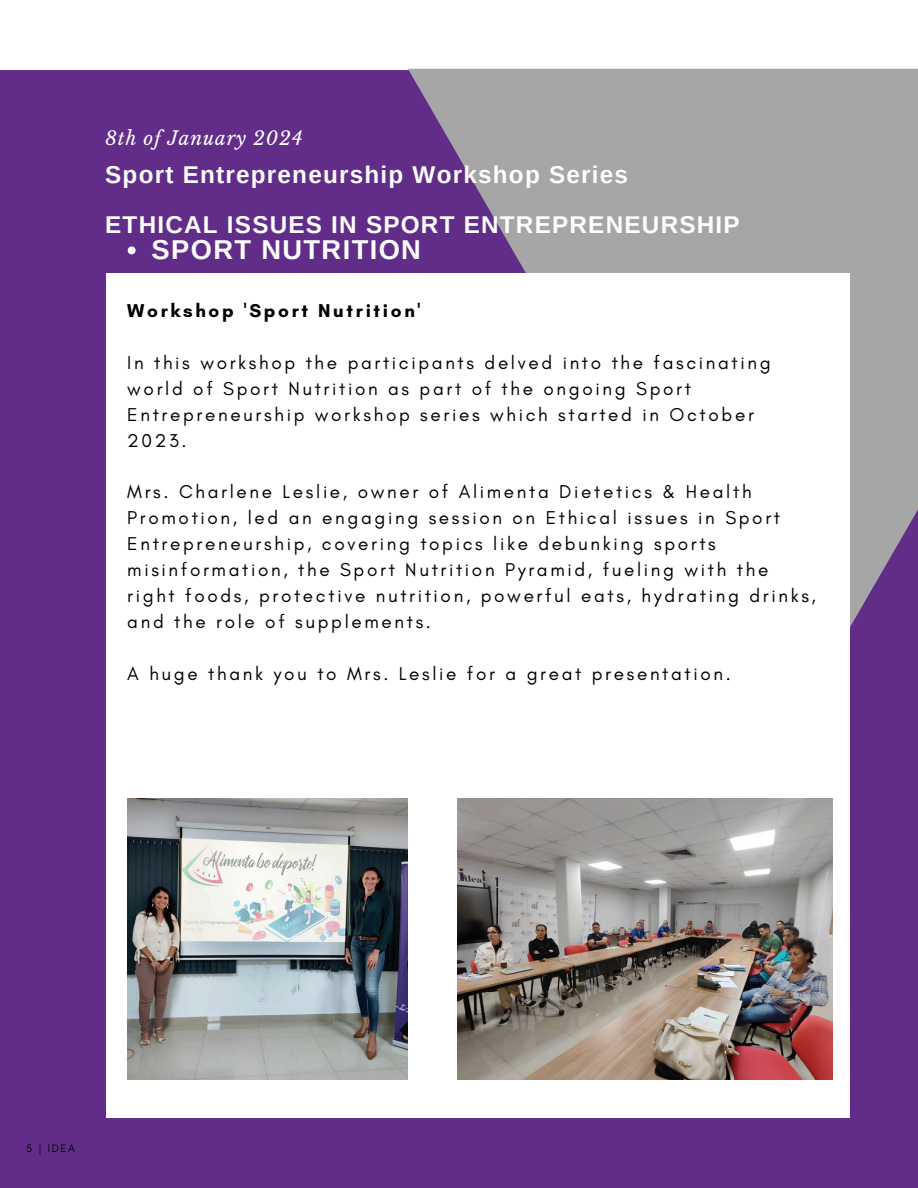
<style>
.page{position:relative;width:918px;height:1188px;background:#612d89}
.page>*{position:absolute;margin:0;border:0;box-sizing:border-box;transform-origin:0 0}
.t1{font:700 27.3px "Arimo";letter-spacing:.05em;color:#fefdfd}
.t2{font:700 24.3px/49.5px "Arimo";letter-spacing:.05em;color:#fefdfd}
.t3{font:18.9px/25.8px "Glacial Indifference";letter-spacing:.14em;color:#000}
.t4{font:700 18.9px "Glacial Indifference";letter-spacing:.14em;color:#000}
.t5{font:italic 18.75px "Libre Baskerville";letter-spacing:.05em;color:#fff}
.t6{font:11.1px "Glacial Indifference";color:#000}
</style>
<div class="page">
<div style="left:0;top:0;width:918px;height:70px;background:#fff"></div>
<svg style="left:408px;top:69px;width:510px;height:662px;fill:#a6a6a6"></svg>
<div style="left:107px;top:273px;width:742px;height:845px;background:#fff"></div>
<img style="left:127px;top:799px;width:280px;height:280px">
<img style="left:458px;top:799px;width:374px;height:280px">
<svg style="left:128px;top:246px;width:8px;height:8px"></svg>
<p class="t5" style="left:105px;top:127px;width:199px">8th of January 2024</p>
<p class="t2" style="left:105px;top:150px;width:636px">Sport Entrepreneurship Workshop Series<br>ETHICAL ISSUES IN SPORT ENTREPRENEURSHIP</p>
<h1 class="t1" style="left:152px;top:234px;width:271px">SPORT NUTRITION</h1>
<p class="t4" style="left:127px;top:299px;width:295px">Workshop 'Sport Nutrition'</p>
<h4 class="t3" style="left:127px;top:350px;width:645px">In this workshop the participants delved into the fascinating world of Sport Nutrition as part of the ongoing Sport Entrepreneurship workshop series which started in October 2023.</h4>
<h5 class="t3" style="left:127px;top:479px;width:690px">Mrs. Charlene Leslie, owner of Alimenta Dietetics &amp; Health Promotion, led an engaging session on Ethical issues in Sport Entrepreneurship, covering topics like debunking sports misinformation, the Sport Nutrition Pyramid, fueling with the right foods, protective nutrition, powerful eats, hydrating drinks, and the role of supplements.</h5>
<h5 class="t3" style="left:127px;top:660px;width:605px">A huge thank you to Mrs. Leslie for a great presentation.</h5>
<h5 class="t6" style="left:26px;top:1141px;width:50px">5 | IDEA</h5>
</div>
